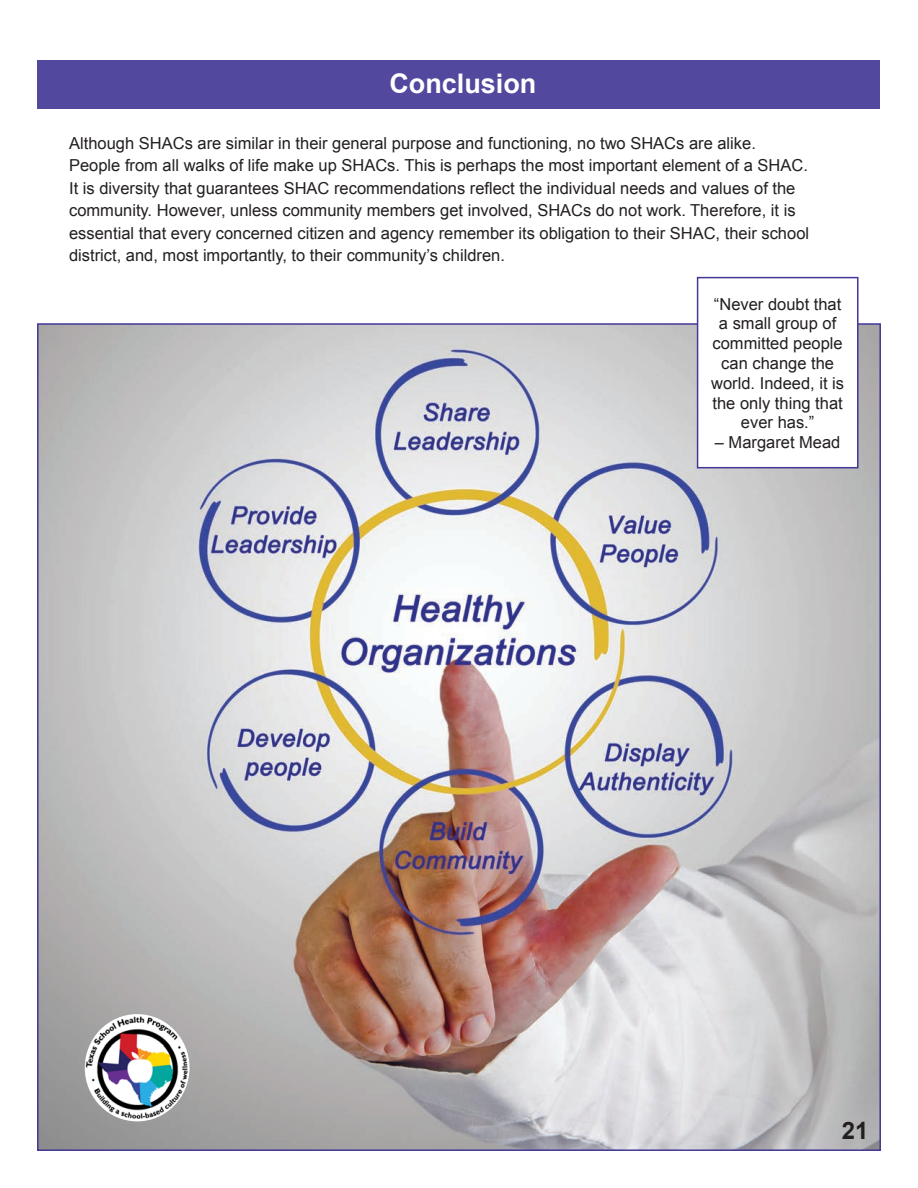
<style>
.page{position:relative;width:918px;height:1188px;background:#fff}
.page>*{position:absolute;margin:0;border:0;box-sizing:border-box;transform-origin:0 0}
.Heading_1{font:700 27px "Arial";color:#fff}
.t1{font:700 24px "Arial";color:#231f20}
.t2{font:16.5px/19.8px "Arial";color:#231f20}
</style>
<div class="page">
<img style="left:40px;top:326px;width:838px;height:822px">
<div style="left:38px;top:61px;width:842px;height:48px;background:#52489d"></div>
<div style="left:698px;top:278px;width:160px;height:190px;background:#fff"></div>
<div style="left:697px;top:277px;width:162px;height:191px;border:2px solid #423897"></div>
<img style="left:85px;top:1014px;width:105px;height:107px">
<p class="Heading_1" style="left:389px;top:66px;width:149px">Conclusion</p>
<p class="t2" style="left:69px;top:132px;width:742px;line-height:22.5px">Although SHACs are similar in their general purpose and functioning, no two SHACs are alike.<br>People from all walks of life make up SHACs. This is perhaps the most important element of a SHAC.<br>It is diversity that guarantees SHAC recommendations reflect the individual needs and values of the community. However, unless community members get involved, SHACs do not work. Therefore, it is essential that every concerned citizen and agency remember its obligation to their SHAC, their school district, and, most importantly, to their community’s children.</p>
<p class="t2" style="left:711px;top:294px;width:134px;text-align:center">“Never doubt that a small group of committed people can change the world. Indeed, it is the only thing that ever has.”</p>
<p class="t2" style="left:715px;top:433px;width:127px">– Margaret Mead</p>
<p class="t1" style="left:842px;top:1115px;width:28px">21</p>
</div>
